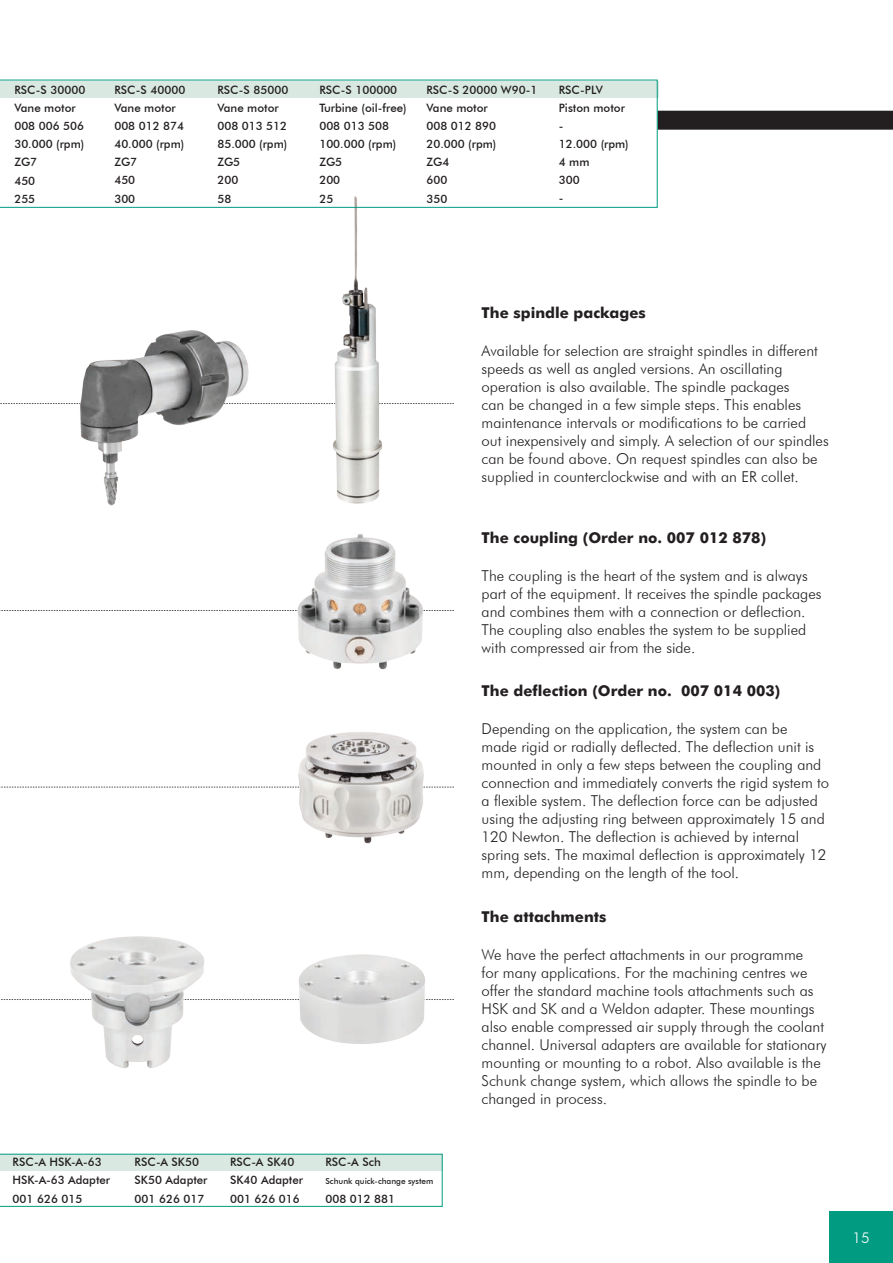
<style>
.page{position:relative;width:893px;height:1263px;background:#fff}
.page>*{position:absolute;margin:0;border:0;box-sizing:border-box;transform-origin:0 0}
.t1{font:300 15px/18px "Futura BT";color:#231f20}
.t2{font:700 15px "Futura BT";color:#231f20}
.t3{font:300 15px "Futura BT";color:#fff}
.t4{font:500 11.55px "Futura BT";color:#231f20}
.t5{font:500 8.25px "Futura BT";color:#231f20}
</style>
<div class="page">
<div style="left:658px;top:111px;width:235px;height:18px;background:#231f20"></div>
<svg style="left:0;top:610px;width:454px;height:1px"></svg>
<svg style="left:0;top:403px;width:454px;height:1px"></svg>
<svg style="left:0;top:787px;width:454px;height:1px"></svg>
<svg style="left:1px;top:999px;width:453px;height:1px"></svg>
<div style="left:829px;top:1212px;width:64px;height:51px;background:#009b81"></div>
<img style="left:275px;top:534px;width:171px;height:136px">
<img style="left:276px;top:732px;width:170px;height:112px">
<img style="left:48px;top:936px;width:171px;height:132px">
<img style="left:276px;top:954px;width:170px;height:90px">
<img style="left:62px;top:330px;width:199px;height:176px">
<img style="left:276px;top:208px;width:164px;height:296px">
<svg style="left:0;top:80px;width:657px;height:128px"></svg>
<svg style="left:0;top:1154px;width:442px;height:52px"></svg>
<p class="t4" style="left:14px;top:83px;width:72px">RSC-S 30000</p>
<p class="t4" style="left:14px;top:101px;width:63px">Vane motor</p>
<p class="t4" style="left:14px;top:119px;width:71px">008 006 506</p>
<p class="t4" style="left:14px;top:137px;width:71px">30.000 (rpm)</p>
<p class="t4" style="left:14px;top:155px;width:24px">ZG7</p>
<p class="t4" style="left:14px;top:173px;width:22px">450</p>
<p class="t4" style="left:14px;top:192px;width:22px">255</p>
<p class="t4" style="left:114px;top:83px;width:72px">RSC-S 40000</p>
<p class="t4" style="left:114px;top:101px;width:63px">Vane motor</p>
<p class="t4" style="left:114px;top:119px;width:71px">008 012 874</p>
<p class="t4" style="left:114px;top:137px;width:71px">40.000 (rpm)</p>
<p class="t4" style="left:114px;top:155px;width:24px">ZG7</p>
<p class="t4" style="left:114px;top:173px;width:22px">450</p>
<p class="t4" style="left:114px;top:191px;width:22px">300</p>
<p class="t4" style="left:217px;top:83px;width:72px">RSC-S 85000</p>
<p class="t4" style="left:217px;top:101px;width:63px">Vane motor</p>
<p class="t4" style="left:217px;top:119px;width:71px">008 013 512</p>
<p class="t4" style="left:217px;top:137px;width:71px">85.000 (rpm)</p>
<p class="t4" style="left:217px;top:155px;width:24px">ZG5</p>
<p class="t4" style="left:217px;top:173px;width:22px">200</p>
<p class="t4" style="left:217px;top:191px;width:15px">58</p>
<p class="t4" style="left:319px;top:83px;width:79px">RSC-S 100000</p>
<p class="t4" style="left:319px;top:101px;width:89px">Turbine (oil-free)</p>
<p class="t4" style="left:319px;top:119px;width:71px">008 013 508</p>
<p class="t4" style="left:319px;top:137px;width:78px">100.000 (rpm)</p>
<p class="t4" style="left:319px;top:155px;width:24px">ZG5</p>
<p class="t4" style="left:319px;top:173px;width:22px">200</p>
<p class="t4" style="left:319px;top:191px;width:15px">25</p>
<p class="t4" style="left:426px;top:82px;width:112px">RSC-S 20000 W90-1</p>
<p class="t4" style="left:426px;top:101px;width:63px">Vane motor</p>
<p class="t4" style="left:426px;top:119px;width:71px">008 012 890</p>
<p class="t4" style="left:426px;top:137px;width:71px">20.000 (rpm)</p>
<p class="t4" style="left:426px;top:155px;width:24px">ZG4</p>
<p class="t4" style="left:426px;top:173px;width:22px">600</p>
<p class="t4" style="left:426px;top:191px;width:22px">350</p>
<p class="t4" style="left:559px;top:82px;width:46px">RSC-PLV</p>
<p class="t4" style="left:559px;top:101px;width:68px">Piston motor</p>
<p class="t4" style="left:559px;top:119px;width:6px">-</p>
<p class="t4" style="left:559px;top:137px;width:71px">12.000 (rpm)</p>
<p class="t4" style="left:559px;top:155px;width:32px">4 mm</p>
<p class="t4" style="left:559px;top:173px;width:22px">300</p>
<p class="t4" style="left:559px;top:191px;width:6px">-</p>
<p class="t4" style="left:13px;top:1155px;width:91px">RSC-A HSK-A-63</p>
<p class="t4" style="left:13px;top:1173px;width:99px">HSK-A-63 Adapter</p>
<p class="t4" style="left:13px;top:1191px;width:71px">001 626 015</p>
<p class="t4" style="left:135px;top:1155px;width:66px">RSC-A SK50</p>
<p class="t4" style="left:135px;top:1173px;width:74px">SK50 Adapter</p>
<p class="t4" style="left:135px;top:1191px;width:71px">001 626 017</p>
<p class="t4" style="left:230px;top:1155px;width:66px">RSC-A SK40</p>
<p class="t4" style="left:230px;top:1173px;width:74px">SK40 Adapter</p>
<p class="t4" style="left:230px;top:1191px;width:71px">001 626 016</p>
<p class="t4" style="left:325px;top:1155px;width:57px">RSC-A Sch</p>
<p class="t5" style="left:325px;top:1176px;width:109px">Schunk quick-change system</p>
<p class="t4" style="left:325px;top:1191px;width:71px">008 012 881</p>
<p class="t2" style="left:482px;top:304px;width:166px">The spindle packages</p>
<p class="t1" style="left:482px;top:341px;width:349px">Available for selection are straight spindles in different speeds as well as angled versions. An oscillating operation is also available. The spindle packages<br>can be changed in a few simple steps. This enables maintenance intervals or modifications to be carried out inexpensively and simply. A selection of our spindles can be found above. On request spindles can also be supplied in counterclockwise and with an ER collet.</p>
<p class="t2" style="left:482px;top:529px;width:286px">The coupling (Order no. 007 012 878)</p>
<p class="t1" style="left:482px;top:566px;width:342px">The coupling is the heart of the system and is always part of the equipment. It receives the spindle packages and combines them with a connection or deflection.<br>The coupling also enables the system to be supplied with compressed air from the side.</p>
<p class="t2" style="left:482px;top:682px;width:300px">The deflection (Order no. 007 014 003)</p>
<p class="t1" style="left:482px;top:719px;width:349px">Depending on the application, the system can be<br>made rigid or radially deflected. The deflection unit is mounted in only a few steps between the coupling and connection and immediately converts the rigid system to a flexible system. The deflection force can be adjusted using the adjusting ring between approximately 15 and 120 Newton. The deflection is achieved by internal spring sets. The maximal deflection is approximately 12 mm, depending on the length of the tool.</p>
<p class="t2" style="left:482px;top:907px;width:126px">The attachments</p>
<p class="t1" style="left:482px;top:945px;width:346px">We have the perfect attachments in our programme<br>for many applications. For the machining centres we offer the standard machine tools attachments such as HSK and SK and a Weldon adapter. These mountings also enable compressed air supply through the coolant channel. Universal adapters are available for stationary mounting or mounting to a robot. Also available is the Schunk change system, which allows the spindle to be changed in process.</p>
<p class="t3" style="left:852px;top:1229px;width:19px">15</p>
</div>
